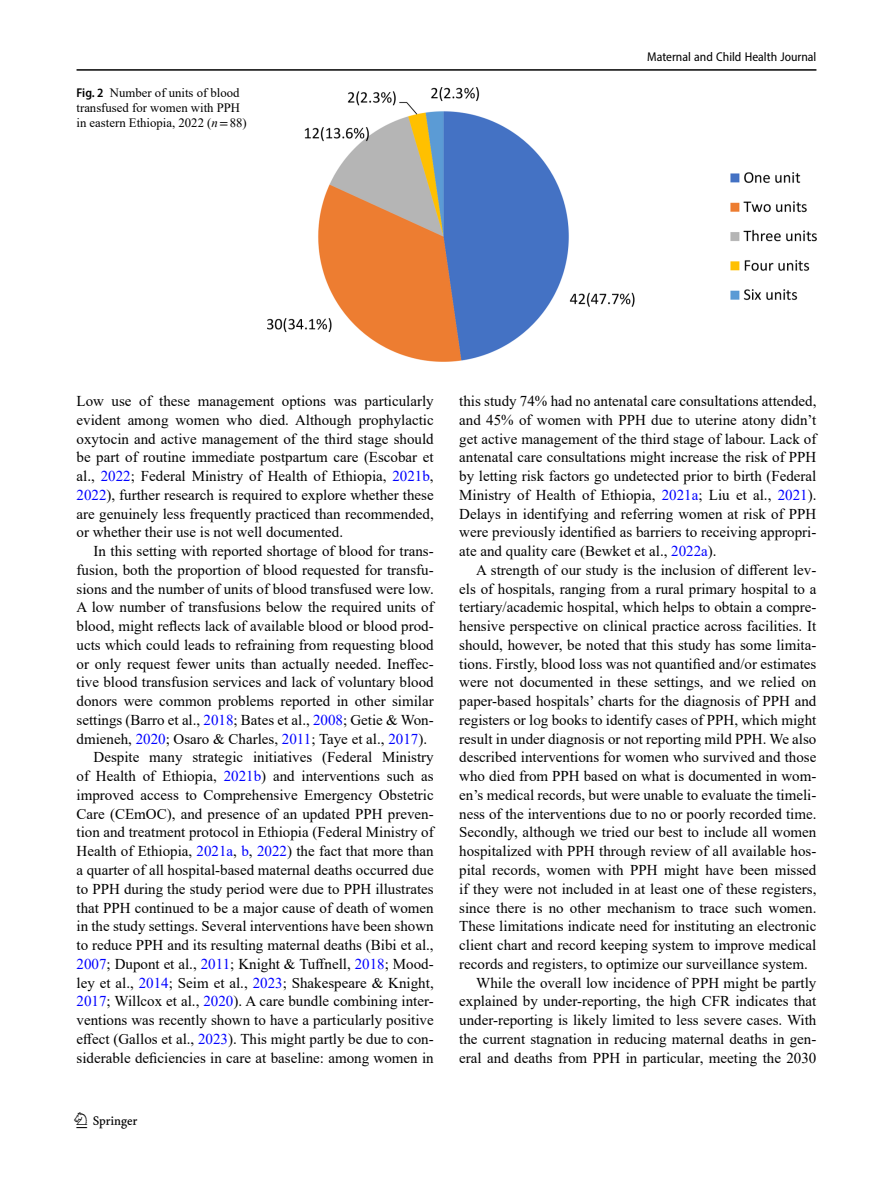
<style>
.page{position:relative;width:893px;height:1187px;background:#fff}
.page>*{position:absolute;margin:0;border:0;box-sizing:border-box;transform-origin:0 0}
.t1{font:22.5px "Springnew";color:#000}
.Body_Text_Indent{font:15px/18.8px "Times New Roman";color:#000;text-align:justify}
.Figure_Caption_Side{font:12.75px/15px "Times New Roman";color:#000}
.t2{font:semi-condensed 12.75px "Myriad Pro";color:#000}
.s1{font-family:"Myriad Pro";font-weight:600;font-stretch:semi-condensed}
.s2{font-style:italic}
.s3{font-family:"STIX"}
.s4{color:#00f}
</style>
<div class="page">
<hr style="left:77px;top:69px;width:739px;height:2px;background:#000">
<img style="left:268px;top:87px;width:548px;height:274px">
<p class="Figure_Caption_Side" style="left:77px;top:84px;width:172px"><span class="s1">Fig. 2</span> Number of units of blood transfused for women with PPH in eastern Ethiopia, 2022 (<span class="s2">n</span><span class="s3">=</span>88)</p>
<p class="t2" style="left:647px;top:49px;width:171px">Maternal and Child Health Journal</p>
<p class="Body_Text_Indent" style="left:77px;top:391px;width:359px">Low use of these management options was particularly evident among women who died. Although prophylactic oxytocin and active management of the third stage should be part of routine immediate postpartum care (Escobar et al., <span class="s4">2022</span>; Federal Ministry of Health of Ethiopia, <span class="s4">2021b</span>, <span class="s4">2022</span>), further research is required to explore whether these are genuinely less frequently practiced than recommended, or whether their use is not well documented.</p>
<p class="Body_Text_Indent" style="left:77px;top:541px;width:359px;text-indent:17px">In this setting with reported shortage of blood for trans&shy;fusion, both the proportion of blood requested for transfu&shy;sions and the number of units of blood transfused were low.<br>A low number of transfusions below the required units of blood, might reflects lack of available blood or blood prod&shy;ucts which could leads to refraining from requesting blood or only request fewer units than actually needed. Ineffec&shy;tive blood transfusion services and lack of voluntary blood donors were common problems reported in other similar settings (Barro et al., <span class="s4">2018</span>; Bates et al., <span class="s4">2008</span>; Getie &amp; Won&shy;dmieneh, <span class="s4">2020</span>; Osaro &amp; Charles, <span class="s4">2011</span>; Taye et al., <span class="s4">2017</span>).</p>
<p class="Body_Text_Indent" style="left:77px;top:747px;width:359px;text-indent:17px">Despite many strategic initiatives (Federal Ministry of Health of Ethiopia, <span class="s4">2021b</span>) and interventions such as improved access to Comprehensive Emergency Obstetric Care (CEmOC), and presence of an updated PPH preven&shy;tion and treatment protocol in Ethiopia (Federal Ministry of Health of Ethiopia, <span class="s4">2021a</span>, <span class="s4">b</span>, <span class="s4">2022</span>) the fact that more than a quarter of all hospital-based maternal deaths occurred due to PPH during the study period were due to PPH illustrates that PPH continued to be a major cause of death of women in the study settings. Several interventions have been shown to reduce PPH and its resulting maternal deaths (Bibi et al., <span class="s4">2007</span>; Dupont et al., <span class="s4">2011</span>; Knight &amp; Tuffnell, <span class="s4">2018</span>; Mood&shy;ley et al., <span class="s4">2014</span>; Seim et al., <span class="s4">2023</span>; Shakespeare &amp; Knight, <span class="s4">2017</span>; Willcox et al., <span class="s4">2020</span>). A care bundle combining inter&shy;ventions was recently shown to have a particularly positive effect (Gallos et al., <span class="s4">2023</span>). This might partly be due to con&shy;siderable deficiencies in care at baseline: among women in</p>
<h1 class="t1" style="left:77px;top:1107px;width:63px">1 3</h1>
<p class="Body_Text_Indent" style="left:459px;top:391px;width:359px">this study 74% had no antenatal care consultations attended, and 45% of women with PPH due to uterine atony didn’t get active management of the third stage of labour. Lack of antenatal care consultations might increase the risk of PPH by letting risk factors go undetected prior to birth (Federal Ministry of Health of Ethiopia, <span class="s4">2021a</span>; Liu et al., <span class="s4">2021</span>).<br>Delays in identifying and referring women at risk of PPH were previously identified as barriers to receiving appropri&shy;ate and quality care (Bewket et al., <span class="s4">2022a</span>).</p>
<p class="Body_Text_Indent" style="left:459px;top:560px;width:359px;text-indent:17px">A strength of our study is the inclusion of different lev&shy;els of hospitals, ranging from a rural primary hospital to a tertiary/academic hospital, which helps to obtain a compre&shy;hensive perspective on clinical practice across facilities. It should, however, be noted that this study has some limita&shy;tions. Firstly, blood loss was not quantified and/or estimates were not documented in these settings, and we relied on paper-based hospitals’ charts for the diagnosis of PPH and registers or log books to identify cases of PPH, which might result in under diagnosis or not reporting mild PPH. We also described interventions for women who survived and those who died from PPH based on what is documented in wom&shy;en’s medical records, but were unable to evaluate the timeli&shy;ness of the interventions due to no or poorly recorded time.<br>Secondly, although we tried our best to include all women hospitalized with PPH through review of all available hos&shy;pital records, women with PPH might have been missed if they were not included in at least one of these registers, since there is no other mechanism to trace such women.<br>These limitations indicate need for instituting an electronic client chart and record keeping system to improve medical records and registers, to optimize our surveillance system.</p>
<p class="Body_Text_Indent" style="left:459px;top:972px;width:359px;text-indent:17px">While the overall low incidence of PPH might be partly explained by under-reporting, the high CFR indicates that under-reporting is likely limited to less severe cases. With the current stagnation in reducing maternal deaths in gen&shy;eral and deaths from PPH in particular, meeting the 2030</p>
</div>
